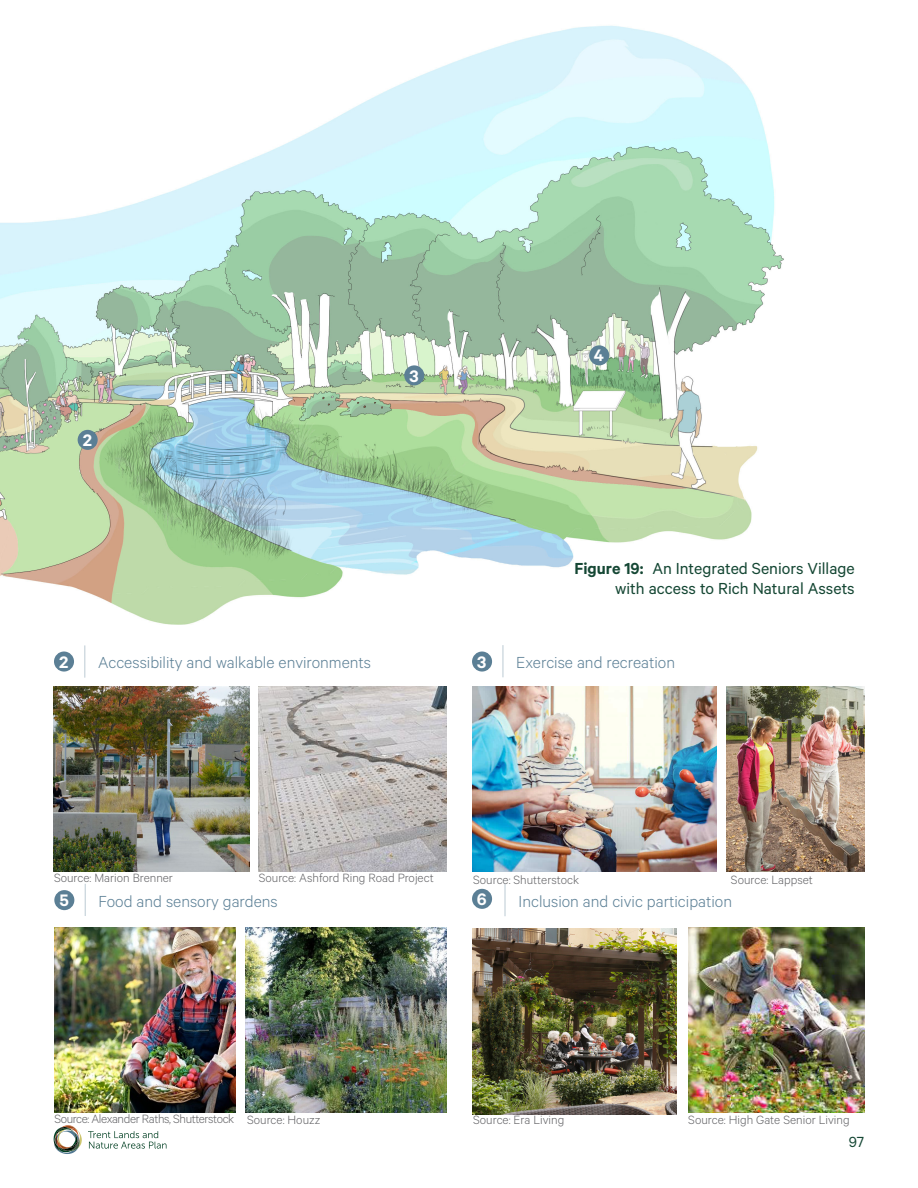
<style>
.page{position:relative;width:918px;height:1188px;background:#fff}
.page>*{position:absolute;margin:0;border:0;box-sizing:border-box;transform-origin:0 0}
.t1{font:600 18.75px "Calibre";color:#fff;scale:1.04 1}
.Body_-_11_14{font:300 18px "Calibre";color:#5b7f95}
.t2{font:18px/19.5px "Calibre";color:#154734;text-align:right}
.t3{font:16.5px "Calibre";color:#154734}
.t4{font:300 13.5px "Calibre";color:#636366}
.t5{font:300 13.5px "Calibre";letter-spacing:-.03em;color:#636366}
.s1{font-weight:600}
</style>
<div class="page">
<svg style="left:88px;top:1131px;width:78px;height:18px"></svg>
<svg style="left:54px;top:1125px;width:28px;height:29px"></svg>
<img style="left:0;top:25px;width:784px;height:600px">
<div style="left:54px;top:652px;width:20px;height:20px;background:#5b7f95;border-radius:50%"></div>
<hr style="left:84px;top:645px;width:1px;height:33px;background:#5b7f95">
<div style="left:472px;top:652px;width:20px;height:20px;background:#5b7f95;border-radius:50%"></div>
<hr style="left:502px;top:645px;width:2px;height:32px;background:#5b7f95">
<div style="left:472px;top:889px;width:20px;height:20px;background:#5b7f95;border-radius:50%"></div>
<hr style="left:504px;top:884px;width:2px;height:32px;background:#5b7f95">
<div style="left:54px;top:890px;width:20px;height:20px;background:#5b7f95;border-radius:50%"></div>
<hr style="left:85px;top:884px;width:1px;height:32px;background:#5b7f95">
<div style="left:404px;top:365px;width:20px;height:20px;background:#5b7f95;border-radius:50%"></div>
<div style="left:78px;top:430px;width:20px;height:20px;background:#5b7f95;border-radius:50%"></div>
<img style="left:688px;top:927px;width:177px;height:186px">
<img style="left:472px;top:929px;width:205px;height:185px">
<img style="left:472px;top:686px;width:244px;height:185px">
<img style="left:54px;top:686px;width:196px;height:185px">
<img style="left:727px;top:686px;width:138px;height:185px">
<img style="left:259px;top:686px;width:187px;height:185px">
<img style="left:54px;top:927px;width:182px;height:185px">
<img style="left:246px;top:927px;width:200px;height:186px">
<div style="left:589px;top:345px;width:20px;height:20px;background:#5b7f95;border-radius:50%"></div>
<h1 class="t1" style="left:83px;top:429px;width:10px">2</h1>
<h1 class="t1" style="left:409px;top:365px;width:10px">3</h1>
<h1 class="t1" style="left:594px;top:344px;width:11px">4</h1>
<h2 class="t2" style="left:574px;top:558px;width:282px"><span class="s1">Figure 19:</span> An Integrated Seniors Village with access to Rich Natural Assets</h2>
<p class="t1" style="left:59px;top:651px;width:10px">2</p>
<p class="Body_-_11_14" style="left:98px;top:652px;width:275px">Accessibility and walkable environments</p>
<p class="t1" style="left:477px;top:651px;width:10px">3</p>
<p class="Body_-_11_14" style="left:516px;top:652px;width:160px">Exercise and recreation</p>
<p class="t4" style="left:259px;top:870px;width:176px">Source: Ashford Ring Road Project</p>
<p class="t4" style="left:731px;top:872px;width:83px">Source: Lappset</p>
<p class="t4" style="left:54px;top:870px;width:121px">Source: Marion Brenner</p>
<p class="t4" style="left:473px;top:872px;width:107px">Source: Shutterstock</p>
<p class="t1" style="left:59px;top:888px;width:11px">6</p>
<p class="t1" style="left:59px;top:889px;width:11px">5</p>
<p class="Body_-_11_14" style="left:98px;top:891px;width:181px">Food and sensory gardens</p>
<p class="t1" style="left:477px;top:888px;width:11px">6</p>
<p class="Body_-_11_14" style="left:519px;top:891px;width:215px">Inclusion and civic participation</p>
<p class="t5" style="left:54px;top:1111px;width:268px">Source: Alexander Raths, Shutterstock Source: Houzz</p>
<p class="t4" style="left:473px;top:1112px;width:93px">Source: Era Living</p>
<p class="t4" style="left:688px;top:1112px;width:163px">Source: High Gate Senior Living</p>
<p class="t3" style="left:849px;top:1132px;width:17px">97</p>
</div>
